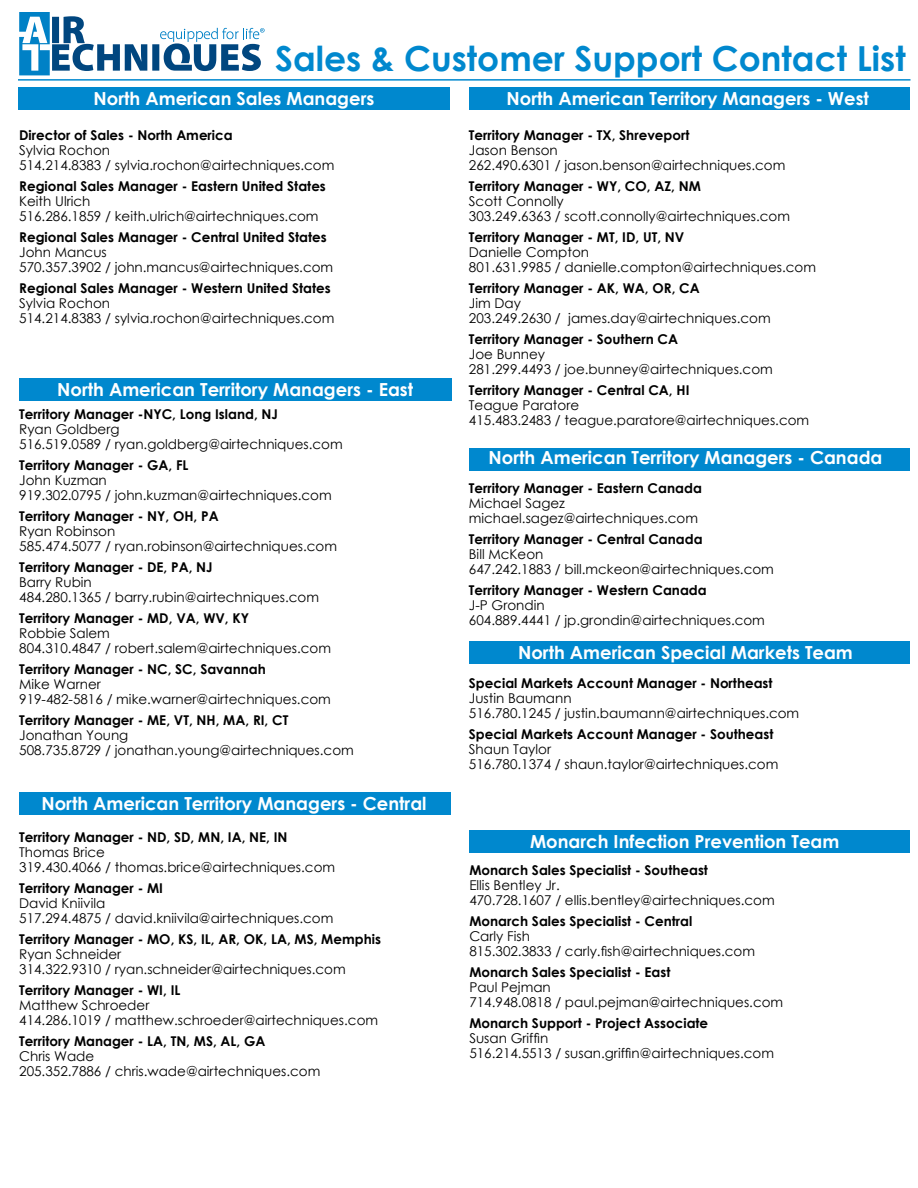
<style>
.page{position:relative;width:918px;height:1188px;background:#fff}
.page>*{position:absolute;margin:0;border:0;box-sizing:border-box;transform-origin:0 0}
.t1{font:700 34.5px "Century Gothic";color:#0088ce}
.t2{font:700 18px "Century Gothic";color:#fff}
.t3{font:13.5px/15px "Century Gothic";color:#000}
.t4{font:700 13.5px "Century Gothic";color:#000}
</style>
<div class="page">
<div style="left:18px;top:88px;width:432px;height:22px;background:#0088ce"></div>
<hr style="left:18px;top:79px;width:892px;height:2px;background:#0088ce">
<div style="left:19px;top:379px;width:432px;height:22px;background:#0088ce"></div>
<div style="left:470px;top:641px;width:440px;height:22px;background:#0088ce"></div>
<div style="left:19px;top:792px;width:431px;height:22px;background:#0088ce"></div>
<div style="left:470px;top:88px;width:440px;height:22px;background:#0088ce"></div>
<div style="left:470px;top:448px;width:440px;height:22px;background:#0088ce"></div>
<svg style="left:19px;top:12px;width:246px;height:63px"></svg>
<div style="left:469px;top:831px;width:441px;height:22px;background:#0088ce"></div>
<h1 class="t1" style="left:275px;top:32px;width:632px">Sales &amp; Customer Support Contact List</h1>
<h2 class="t2" style="left:94px;top:85px;width:282px">North American Sales Managers</h2>
<p class="t4" style="left:19px;top:125px;width:215px">Director of Sales - North America</p>
<p class="t3" style="left:19px;top:142px;width:317px">Sylvia Rochon<br>514.214.8383 / sylvia.rochon@airtechniques.com</p>
<p class="t4" style="left:19px;top:176px;width:308px">Regional Sales Manager - Eastern United States</p>
<p class="t3" style="left:19px;top:193px;width:301px">Keith Ulrich<br>516.286.1859 / keith.ulrich@airtechniques.com</p>
<p class="t4" style="left:19px;top:227px;width:309px">Regional Sales Manager - Central United States</p>
<p class="t3" style="left:19px;top:244px;width:316px">John Mancus<br>570.357.3902 / john.mancus@airtechniques.com</p>
<p class="t4" style="left:19px;top:278px;width:313px">Regional Sales Manager - Western United States</p>
<p class="t3" style="left:19px;top:295px;width:317px">Sylvia Rochon<br>514.214.8383 / sylvia.rochon@airtechniques.com</p>
<h2 class="t2" style="left:57px;top:376px;width:358px">North American Territory Managers - East</h2>
<p class="t4" style="left:19px;top:404px;width:260px">Territory Manager -NYC, Long Island, NJ</p>
<p class="t3" style="left:19px;top:421px;width:325px">Ryan Goldberg<br>516.519.0589 / ryan.goldberg@airtechniques.com</p>
<p class="t4" style="left:19px;top:455px;width:171px">Territory Manager - GA, FL</p>
<p class="t3" style="left:19px;top:472px;width:314px">John Kuzman<br>919.302.0795 / john.kuzman@airtechniques.com</p>
<p class="t4" style="left:19px;top:506px;width:201px">Territory Manager - NY, OH, PA</p>
<p class="t3" style="left:19px;top:523px;width:319px">Ryan Robinson<br>585.474.5077 / ryan.robinson@airtechniques.com</p>
<p class="t4" style="left:19px;top:557px;width:195px">Territory Manager - DE, PA, NJ</p>
<p class="t3" style="left:19px;top:574px;width:301px">Barry Rubin<br>484.280.1365 / barry.rubin@airtechniques.com</p>
<p class="t4" style="left:19px;top:608px;width:232px">Territory Manager - MD, VA, WV, KY</p>
<p class="t3" style="left:19px;top:625px;width:313px">Robbie Salem<br>804.310.4847 / robert.salem@airtechniques.com</p>
<p class="t4" style="left:19px;top:659px;width:248px">Territory Manager - NC, SC, Savannah</p>
<p class="t3" style="left:19px;top:676px;width:313px">Mike Warner<br>919-482-5816 / mike.warner@airtechniques.com</p>
<p class="t4" style="left:19px;top:710px;width:271px">Territory Manager - ME, VT, NH, MA, RI, CT</p>
<p class="t3" style="left:19px;top:727px;width:336px">Jonathan Young<br>508.735.8729 / jonathan.young@airtechniques.com</p>
<h2 class="t2" style="left:41px;top:789px;width:387px">North American Territory Managers - Central</h2>
<p class="t4" style="left:19px;top:827px;width:270px">Territory Manager - ND, SD, MN, IA, NE, IN</p>
<p class="t3" style="left:19px;top:844px;width:317px">Thomas Brice<br>319.430.4066 / thomas.brice@airtechniques.com</p>
<p class="t4" style="left:19px;top:878px;width:145px">Territory Manager - MI</p>
<p class="t3" style="left:19px;top:895px;width:316px">David Kniivila<br>517.294.4875 / david.kniivila@airtechniques.com</p>
<p class="t4" style="left:19px;top:929px;width:363px">Territory Manager - MO, KS, IL, AR, OK, LA, MS, Memphis</p>
<p class="t3" style="left:19px;top:946px;width:328px">Ryan Schneider<br>314.322.9310 / ryan.schneider@airtechniques.com</p>
<p class="t4" style="left:19px;top:980px;width:163px">Territory Manager - WI, IL</p>
<p class="t3" style="left:19px;top:997px;width:360px">Matthew Schroeder<br>414.286.1019 / matthew.schroeder@airtechniques.com</p>
<p class="t4" style="left:19px;top:1031px;width:248px">Territory Manager - LA, TN, MS, AL, GA</p>
<p class="t3" style="left:19px;top:1048px;width:303px">Chris Wade<br>205.352.7886 / chris.wade@airtechniques.com</p>
<h2 class="t2" style="left:507px;top:84px;width:364px">North American Territory Managers - West</h2>
<p class="t4" style="left:469px;top:125px;width:222px">Territory Manager - TX, Shreveport</p>
<p class="t3" style="left:469px;top:142px;width:318px">Jason Benson<br>262.490.6301 / jason.benson@airtechniques.com</p>
<p class="t4" style="left:469px;top:176px;width:233px">Territory Manager - WY, CO, AZ, NM</p>
<p class="t3" style="left:469px;top:193px;width:323px">Scott Connolly<br>303.249.6363 / scott.connolly@airtechniques.com</p>
<p class="t4" style="left:469px;top:227px;width:217px">Territory Manager - MT, ID, UT, NV</p>
<p class="t3" style="left:469px;top:244px;width:349px">Danielle Compton<br>801.631.9985 / danielle.compton@airtechniques.com</p>
<p class="t4" style="left:469px;top:278px;width:232px">Territory Manager - AK, WA, OR, CA</p>
<p class="t3" style="left:469px;top:295px;width:303px">Jim Day<br>203.249.2630 / james.day@airtechniques.com</p>
<p class="t4" style="left:469px;top:329px;width:211px">Territory Manager - Southern CA</p>
<p class="t3" style="left:469px;top:346px;width:305px">Joe Bunney<br>281.299.4493 / joe.bunney@airtechniques.com</p>
<p class="t4" style="left:469px;top:380px;width:222px">Territory Manager - Central CA, HI</p>
<p class="t3" style="left:469px;top:397px;width:342px">Teague Paratore<br>415.483.2483 / teague.paratore@airtechniques.com</p>
<h2 class="t2" style="left:489px;top:444px;width:395px">North American Territory Managers - Canada</h2>
<p class="t4" style="left:469px;top:477px;width:235px">Territory Manager - Eastern Canada</p>
<p class="t3" style="left:469px;top:495px;width:231px">Michael Sagez michael.sagez@airtechniques.com</p>
<p class="t4" style="left:469px;top:528px;width:235px">Territory Manager - Central Canada</p>
<p class="t3" style="left:469px;top:546px;width:307px">Bill McKeon<br>647.242.1883 / bill.mckeon@airtechniques.com</p>
<p class="t4" style="left:469px;top:579px;width:239px">Territory Manager - Western Canada</p>
<p class="t3" style="left:469px;top:597px;width:298px">J-P Grondin<br>604.889.4441 / jp.grondin@airtechniques.com</p>
<h2 class="t2" style="left:518px;top:638px;width:336px">North American Special Markets Team</h2>
<p class="t4" style="left:469px;top:672px;width:305px">Special Markets Account Manager - Northeast</p>
<p class="t3" style="left:469px;top:690px;width:332px">Justin Baumann<br>516.780.1245 / justin.baumann@airtechniques.com</p>
<p class="t4" style="left:469px;top:723px;width:306px">Special Markets Account Manager - Southeast</p>
<p class="t3" style="left:469px;top:741px;width:311px">Shaun Taylor<br>516.780.1374 / shaun.taylor@airtechniques.com</p>
<h2 class="t2" style="left:530px;top:828px;width:311px">Monarch Infection Prevention Team</h2>
<p class="t4" style="left:469px;top:860px;width:240px">Monarch Sales Specialist - Southeast</p>
<p class="t3" style="left:469px;top:877px;width:307px">Ellis Bentley Jr.<br>470.728.1607 / ellis.bentley@airtechniques.com</p>
<p class="t4" style="left:469px;top:911px;width:225px">Monarch Sales Specialist - Central</p>
<p class="t3" style="left:469px;top:928px;width:287px">Carly Fish<br>815.302.3833 / carly.fish@airtechniques.com</p>
<p class="t4" style="left:469px;top:962px;width:203px">Monarch Sales Specialist - East</p>
<p class="t3" style="left:469px;top:979px;width:315px">Paul Pejman<br>714.948.0818 / paul.pejman@airtechniques.com</p>
<p class="t4" style="left:469px;top:1013px;width:240px">Monarch Support - Project Associate</p>
<p class="t3" style="left:469px;top:1030px;width:306px">Susan Griffin<br>516.214.5513 / susan.griffin@airtechniques.com</p>
</div>
